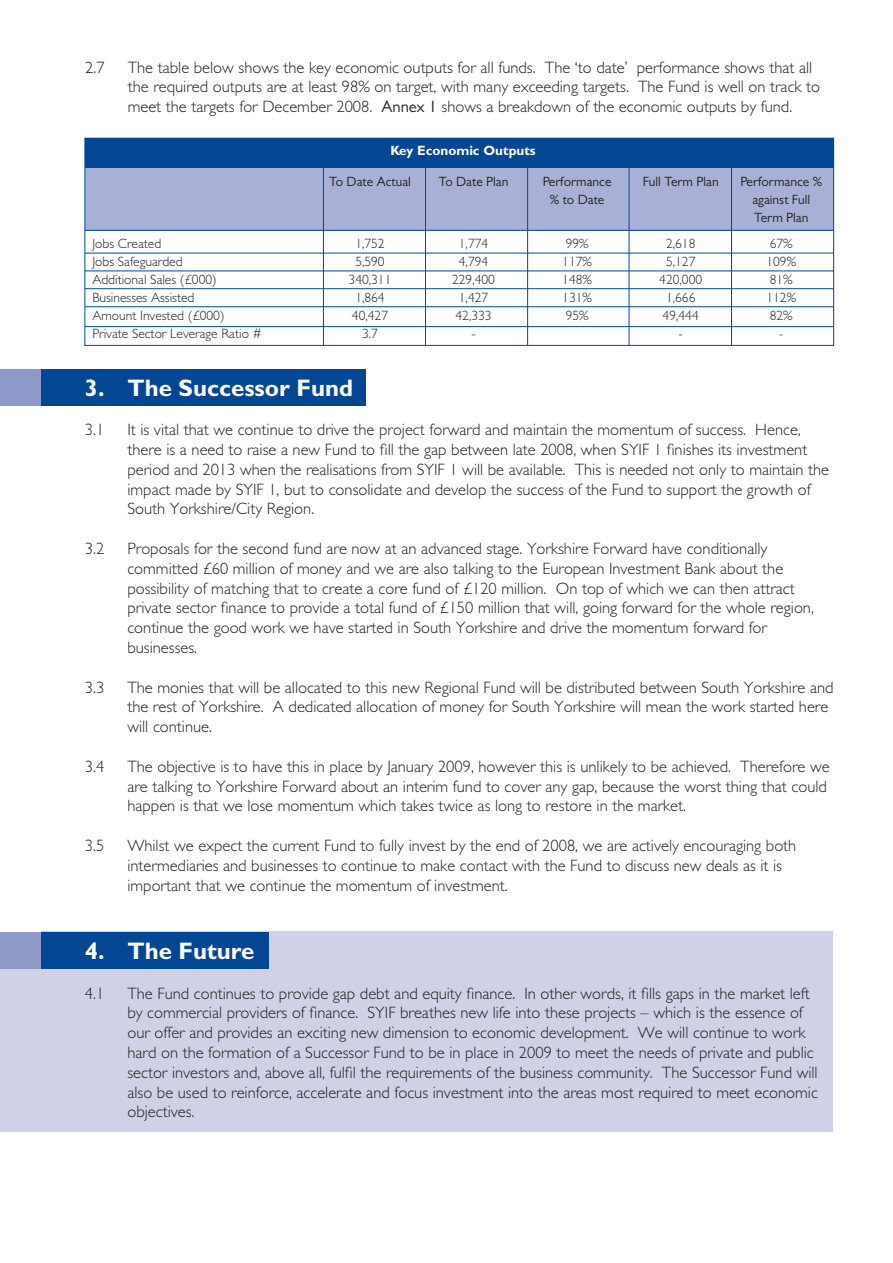
<style>
.page{position:relative;width:893px;height:1263px;background:#fff}
.page>*{position:absolute;margin:0;border:0;box-sizing:border-box;transform-origin:0 0}
.t1{font:700 24px "Gill Sans";color:#fff}
.t2{font:300 16.5px/19.8px "Gill Sans";color:#231f20}
.t3{font:300 13.5px "Gill Sans";color:#231f20}
.t4{font:13.5px/18px "Gill Sans";color:#231f20}
.t5{font:700 13.5px "Gill Sans";color:#fff}
.s1{font-weight:400}
</style>
<div class="page">
<div style="left:0;top:932px;width:832px;height:200px;background:#cfd2e7"></div>
<div style="left:85px;top:167px;width:748px;height:64px;background:#a9b0d5"></div>
<div style="left:85px;top:138px;width:748px;height:30px;background:#034694"></div>
<div style="left:84px;top:138px;width:750px;height:208px;border:1px solid #034694"></div>
<hr style="left:85px;top:230px;width:748px;height:1px;background:#034694">
<hr style="left:85px;top:253px;width:748px;height:1px;background:#034694">
<hr style="left:85px;top:271px;width:748px;height:1px;background:#034694">
<hr style="left:85px;top:288px;width:748px;height:1px;background:#034694">
<hr style="left:85px;top:306px;width:748px;height:1px;background:#034694">
<hr style="left:85px;top:326px;width:748px;height:1px;background:#034694">
<hr style="left:731px;top:166px;width:1px;height:179px;background:#034694">
<hr style="left:628px;top:166px;width:1px;height:179px;background:#034694">
<hr style="left:527px;top:166px;width:1px;height:179px;background:#034694">
<hr style="left:425px;top:166px;width:1px;height:179px;background:#034694">
<hr style="left:323px;top:166px;width:1px;height:179px;background:#034694">
<div style="left:0;top:369px;width:366px;height:36px;background:#034694"></div>
<div style="left:0;top:932px;width:269px;height:37px;background:#034694"></div>
<svg style="left:0;top:405px;width:41px;height:1px"></svg>
<div style="left:0;top:369px;width:41px;height:36px;background:#8f99c8"></div>
<div style="left:0;top:932px;width:41px;height:37px;background:#8f99c8"></div>
<p class="t2" style="left:85px;top:59px;width:21px">2.7</p>
<p class="t2" style="left:128px;top:59px;width:693px">The table below shows the key economic outputs for all funds. The ‘to date’ performance shows that all the required outputs are at least 98% on target, with many exceeding targets. The Fund is well on track to meet the targets for December 2008. <span class="s1">Annex 1</span> shows a breakdown of the economic outputs by fund.</p>
<p class="t5" style="left:390px;top:146px;width:147px">Key Economic Outputs</p>
<p class="t4" style="left:329px;top:174px;width:83px">To Date Actual</p>
<p class="t4" style="left:438px;top:174px;width:71px">To Date Plan</p>
<p class="t4" style="left:542px;top:174px;width:70px">Performance</p>
<p class="t4" style="left:642px;top:174px;width:77px">Full Term Plan</p>
<p class="t4" style="left:740px;top:174px;width:83px">Performance %</p>
<p class="t4" style="left:550px;top:192px;width:56px">% to Date</p>
<p class="t4" style="left:752px;top:192px;width:59px">against Full<br>Term Plan</p>
<p class="t3" style="left:92px;top:239px;width:70px">Jobs Created</p>
<p class="t3" style="left:355px;top:239px;width:31px">1,752</p>
<p class="t3" style="left:459px;top:239px;width:31px">1,774</p>
<p class="t3" style="left:565px;top:239px;width:24px">99%</p>
<p class="t3" style="left:666px;top:239px;width:31px">2,618</p>
<p class="t3" style="left:769px;top:239px;width:24px">67%</p>
<p class="t3" style="left:92px;top:257px;width:92px">Jobs Safeguarded</p>
<p class="t3" style="left:355px;top:257px;width:31px">5,590</p>
<p class="t3" style="left:459px;top:257px;width:31px">4,794</p>
<p class="t3" style="left:562px;top:257px;width:31px">117%</p>
<p class="t3" style="left:666px;top:257px;width:31px">5,127</p>
<p class="t3" style="left:766px;top:257px;width:31px">109%</p>
<p class="t3" style="left:92px;top:275px;width:126px">Additional Sales (£000)</p>
<p class="t3" style="left:348px;top:275px;width:44px">340,311</p>
<p class="t3" style="left:452px;top:275px;width:44px">229,400</p>
<p class="t3" style="left:562px;top:275px;width:31px">148%</p>
<p class="t3" style="left:659px;top:275px;width:44px">420,000</p>
<p class="t3" style="left:769px;top:275px;width:24px">81%</p>
<p class="t3" style="left:92px;top:293px;width:104px">Businesses Assisted</p>
<p class="t3" style="left:355px;top:293px;width:31px">1,864</p>
<p class="t3" style="left:459px;top:293px;width:31px">1,427</p>
<p class="t3" style="left:562px;top:293px;width:31px">131%</p>
<p class="t3" style="left:666px;top:293px;width:31px">1,666</p>
<p class="t3" style="left:766px;top:293px;width:31px">112%</p>
<p class="t3" style="left:92px;top:311px;width:134px">Amount Invested (£000)</p>
<p class="t3" style="left:352px;top:311px;width:38px">40,427</p>
<p class="t3" style="left:455px;top:311px;width:38px">42,333</p>
<p class="t3" style="left:565px;top:311px;width:24px">95%</p>
<p class="t3" style="left:662px;top:311px;width:38px">49,444</p>
<p class="t3" style="left:769px;top:311px;width:24px">82%</p>
<p class="t3" style="left:92px;top:329px;width:171px">Private Sector Leverage Ratio #</p>
<p class="t3" style="left:362px;top:329px;width:17px">3.7</p>
<p class="t3" style="left:471px;top:329px;width:6px">-</p>
<p class="t3" style="left:678px;top:329px;width:6px">-</p>
<p class="t3" style="left:779px;top:329px;width:6px">-</p>
<h1 class="t1" style="left:85px;top:379px;width:270px">3. The Successor Fund</h1>
<p class="t2" style="left:85px;top:422px;width:21px">3.1</p>
<p class="t2" style="left:127px;top:422px;width:703px">It is vital that we continue to drive the project forward and maintain the momentum of success. Hence, there is a need to raise a new Fund to fill the gap between late 2008, when SYIF 1 finishes its investment period and 2013 when the realisations from SYIF 1 will be available. This is needed not only to maintain the impact made by SYIF 1, but to consolidate and develop the success of the Fund to support the growth of South Yorkshire/City Region.</p>
<p class="t2" style="left:85px;top:540px;width:21px">3.2</p>
<p class="t2" style="left:127px;top:540px;width:688px">Proposals for the second fund are now at an advanced stage. Yorkshire Forward have conditionally committed £60 million of money and we are also talking to the European Investment Bank about the possibility of matching that to create a core fund of £120 million. On top of which we can then attract private sector finance to provide a total fund of £150 million that will, going forward for the whole region, continue the good work we have started in South Yorkshire and drive the momentum forward for businesses.</p>
<p class="t2" style="left:85px;top:679px;width:21px">3.3</p>
<p class="t2" style="left:127px;top:679px;width:707px">The monies that will be allocated to this new Regional Fund will be distributed between South Yorkshire and the rest of Yorkshire. A dedicated allocation of money for South Yorkshire will mean the work started here will continue.</p>
<p class="t2" style="left:85px;top:758px;width:21px">3.4</p>
<p class="t2" style="left:127px;top:758px;width:703px">The objective is to have this in place by January 2009, however this is unlikely to be achieved. Therefore we are talking to Yorkshire Forward about an interim fund to cover any gap, because the worst thing that could happen is that we lose momentum which takes twice as long to restore in the market.</p>
<p class="t2" style="left:85px;top:837px;width:21px">3.5</p>
<p class="t2" style="left:127px;top:837px;width:670px">Whilst we expect the current Fund to fully invest by the end of 2008, we are actively encouraging both intermediaries and businesses to continue to make contact with the Fund to discuss new deals as it is important that we continue the momentum of investment.</p>
<h1 class="t1" style="left:85px;top:943px;width:171px">4. The Future</h1>
<p class="t2" style="left:85px;top:985px;width:21px">4.1</p>
<p class="t2" style="left:127px;top:985px;width:692px">The Fund continues to provide gap debt and equity finance. In other words, it fills gaps in the market left by commercial providers of finance. SYIF breathes new life into these projects – which is the essence of our offer and provides an exciting new dimension to economic development. We will continue to work hard on the formation of a Successor Fund to be in place in 2009 to meet the needs of private and public sector investors and, above all, fulfil the requirements of the business community. The Successor Fund will also be used to reinforce, accelerate and focus investment into the areas most required to meet economic objectives.</p>
</div>
